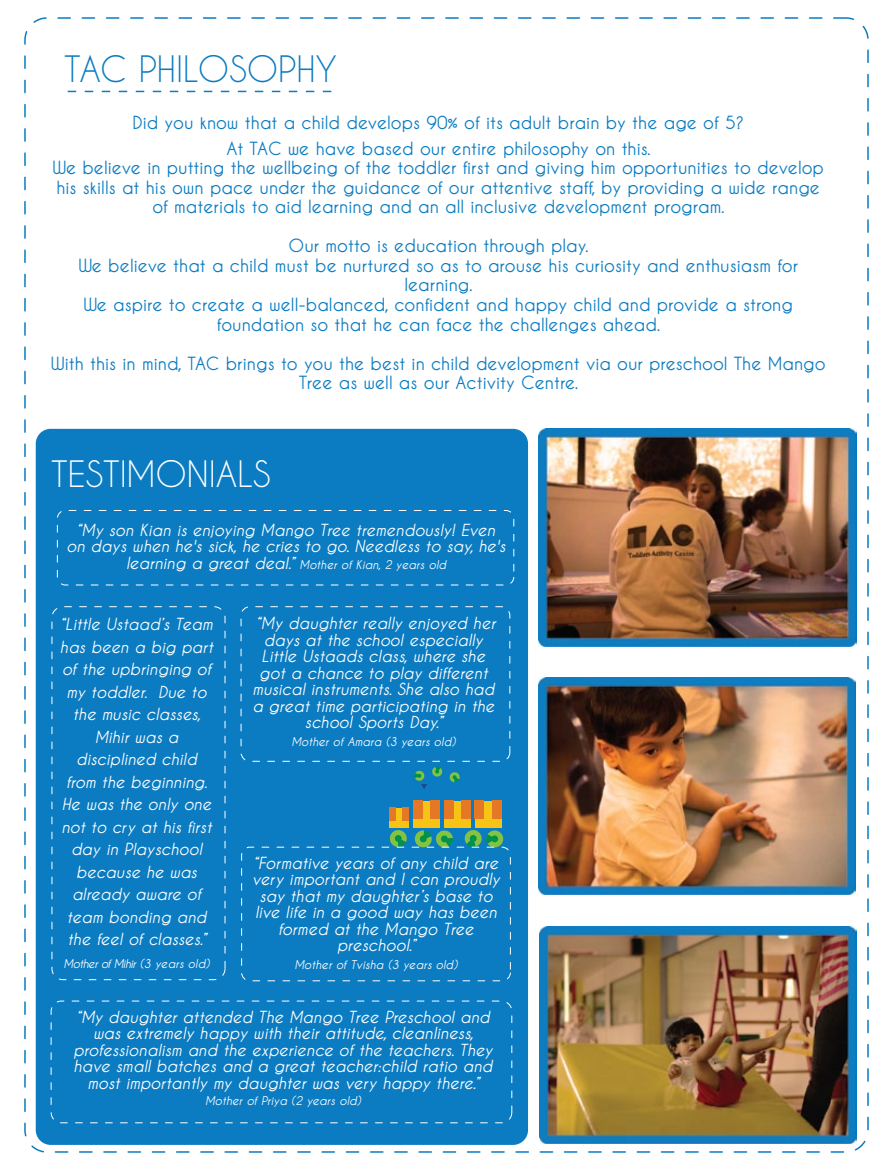
<style>
.page{position:relative;width:893px;height:1170px;background:#fff}
.page>*{position:absolute;margin:0;border:0;box-sizing:border-box;transform-origin:0 0}
.t1{font:34.2px "Caviar Dreams";color:#0b7cc2}
.t2{font:34.2px "Caviar Dreams";color:#fff}
.t3{font:700 18px/19.5px "Caviar Dreams";color:#0b7cc2;text-align:center}
.t4{font:italic 700 16.5px/16.5px "Caviar Dreams";color:#fff;text-align:center}
.t5{font:italic 700 12px "Caviar Dreams";color:#fff}
.t6{font:italic 700 12px "Caviar Dreams";letter-spacing:-.05em;color:#fff}
.s1{font-size:16.5px}
</style>
<div class="page">
<img style="left:24px;top:17px;width:845px;height:1135px">
<svg style="left:68px;top:91px;width:269px;height:1px"></svg>
<div style="left:57px;top:510px;width:457px;height:75px;border:1px dashed #fff;border-radius:8px"></div>
<div style="left:241px;top:606px;width:269px;height:155px;border:1px dashed #fff;border-radius:9px"></div>
<div style="left:52px;top:606px;width:173px;height:374px;border:1px dashed #fff;border-radius:11px"></div>
<div style="left:51px;top:1000px;width:461px;height:123px;border:1px dashed #fff;border-radius:10px"></div>
<svg style="left:464px;top:829px;width:39px;height:17px"></svg>
<svg style="left:414px;top:829px;width:39px;height:17px"></svg>
<svg style="left:389px;top:828px;width:18px;height:18px"></svg>
<svg style="left:449px;top:771px;width:11px;height:11px"></svg>
<svg style="left:414px;top:766px;width:28px;height:31px"></svg>
<div style="left:475px;top:800px;width:26px;height:27px;background:#f7c314"></div>
<div style="left:475px;top:800px;width:9px;height:18px;background:#e57825"></div>
<div style="left:492px;top:800px;width:9px;height:18px;background:#e57825"></div>
<div style="left:444px;top:800px;width:27px;height:27px;background:#f7c314"></div>
<div style="left:444px;top:800px;width:9px;height:18px;background:#e57825"></div>
<div style="left:461px;top:800px;width:10px;height:18px;background:#e57825"></div>
<div style="left:413px;top:800px;width:27px;height:27px;background:#f7c314"></div>
<div style="left:413px;top:800px;width:9px;height:18px;background:#e57825"></div>
<div style="left:431px;top:800px;width:9px;height:18px;background:#e57825"></div>
<div style="left:389px;top:807px;width:20px;height:20px;background:#f7c314"></div>
<div style="left:389px;top:807px;width:7px;height:14px;background:#e57825"></div>
<div style="left:402px;top:807px;width:7px;height:14px;background:#e57825"></div>
<div style="left:241px;top:846px;width:270px;height:135px;border:1px dashed #fff;border-radius:8px"></div>
<h1 class="t1" style="left:64px;top:49px;width:275px">TAC PHILOSOPHY</h1>
<p class="t3" style="left:132px;top:110px;width:613px;line-height:25.5px">Did you know that a child develops 90% of its adult brain by the age of 5?<br>At TAC we have based our entire philosophy on this.</p>
<p class="t3" style="left:53px;top:158px;width:773px">We believe in putting the wellbeing of the toddler first and giving him opportunities to develop his skills at his own pace under the guidance of our attentive staff, by providing a wide range of materials to aid learning and an all inclusive development program.</p>
<p class="t3" style="left:79px;top:236px;width:721px">Our motto is education through play.<br>We believe that a child must be nurtured so as to arouse his curiosity and enthusiasm for learning.<br>We aspire to create a well-balanced, confident and happy child and provide a strong foundation so that he can face the challenges ahead.</p>
<p class="t3" style="left:51px;top:353px;width:776px">With this in mind, TAC brings to you the best in child development via our preschool The Mango<br>Tree as well as our Activity Centre.</p>
<h1 class="t2" style="left:51px;top:454px;width:221px">TESTIMONIALS</h1>
<p class="t4" style="left:67px;top:521px;width:441px">“My son Kian is enjoying Mango Tree tremendously! Even on days when he's sick, he cries to go. Needless to say, he's</p>
<p class="t5" style="left:126px;top:558px;width:322px"><span class="s1">learning a great deal.”</span> Mother of Kian, 2 years old</p>
<p class="t4" style="left:60px;top:612px;width:155px;line-height:22.5px">“Little Ustaad’s Team has been a big part of the upbringing of my toddler. Due to the music classes,<br>Mihir was a disciplined child from the beginning.<br>He was the only one not to cry at his first day in Playschool because he was already aware of team bonding and the feel of classes.”</p>
<p class="t6" style="left:64px;top:956px;width:147px">Mother of Mihir (3 years old)</p>
<p class="t4" style="left:252px;top:615px;width:245px">“My daughter really enjoyed her days at the school especially<br>Little Ustaads class, where she got a chance to play different musical instruments. She also had a great time participating in the school Sports Day.”</p>
<p class="t5" style="left:291px;top:735px;width:166px">Mother of Amara (3 years old)</p>
<p class="t4" style="left:252px;top:854px;width:249px">“Formative years of any child are very important and I can proudly say that my daughter’s base to live life in a good way has been formed at the Mango Tree preschool.”</p>
<p class="t5" style="left:294px;top:958px;width:164px">Mother of Tvisha (3 years old)</p>
<p class="t4" style="left:73px;top:1008px;width:421px">“My daughter attended The Mango Tree Preschool and was extremely happy with their attitude, cleanliness, professionalism and the experience of the teachers. They have small batches and a great teacher:child ratio and most importantly my daughter was very happy there.”</p>
<p class="t5" style="left:205px;top:1094px;width:157px">Mother of Priya (2 years old)</p>
</div>
